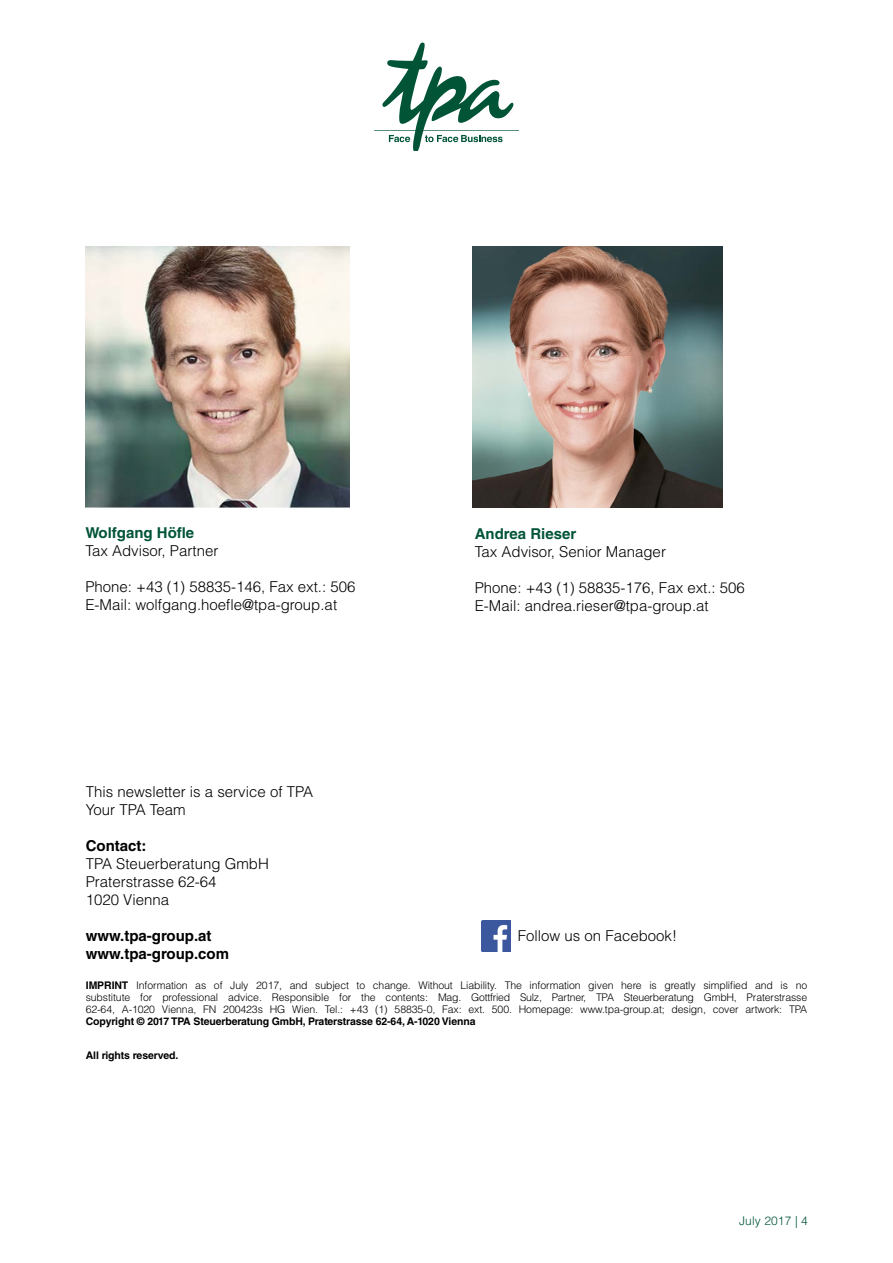
<style>
.page{position:relative;width:893px;height:1263px;background:#fff}
.page>*{position:absolute;margin:0;border:0;box-sizing:border-box;transform-origin:0 0}
.t1{font:300 15px/18px "Helvetica LT Std";color:#000}
.t2{font:700 15px "Helvetica LT Std";color:#000}
.t3{font:700 15px "Helvetica LT Std";color:#025437}
.t4{font:300 12px "Helvetica LT Std";letter-spacing:.01em;color:#025437}
.t5{font:300 10.5px/12px "Helvetica LT Std";letter-spacing:-.01em;color:#000;text-align:justify}
.t6{font:700 10.5px "Helvetica LT Std";letter-spacing:-.01em;color:#000}
.s1{font-weight:700}
</style>
<div class="page">
<svg style="left:374px;top:43px;width:145px;height:108px"></svg>
<img style="left:482px;top:921px;width:29px;height:30px">
<img style="left:85px;top:246px;width:264px;height:262px">
<img style="left:472px;top:246px;width:250px;height:262px">
<h1 class="t3" style="left:85px;top:524px;width:110px">Wolfgang Höfle</h1>
<h1 class="t1" style="left:85px;top:542px;width:135px">Tax Advisor, Partner</h1>
<h1 class="t1" style="left:85px;top:578px;width:272px">Phone: +43 (1) 58835-146, Fax ext.: 506<br>E-Mail: wolfgang.hoefle@tpa-group.at</h1>
<h1 class="t3" style="left:475px;top:525px;width:103px">Andrea Rieser</h1>
<h1 class="t1" style="left:475px;top:543px;width:193px">Tax Advisor, Senior Manager</h1>
<h1 class="t1" style="left:475px;top:579px;width:272px">Phone: +43 (1) 58835-176, Fax ext.: 506<br>E-Mail: andrea.rieser@tpa-group.at</h1>
<h1 class="t1" style="left:86px;top:782px;width:229px">This newsletter is a service of TPA<br>Your TPA Team</h1>
<h1 class="t2" style="left:86px;top:837px;width:62px">Contact:</h1>
<h1 class="t1" style="left:86px;top:854px;width:185px">TPA Steuerberatung GmbH<br>Praterstrasse 62-64<br>1020 Vienna</h1>
<h1 class="t2" style="left:86px;top:927px;width:127px">www.tpa-group.at</h1>
<h1 class="t1" style="left:518px;top:926px;width:161px">Follow us on Facebook!</h1>
<h1 class="t2" style="left:86px;top:945px;width:145px">www.tpa-group.com</h1>
<p class="t5" style="left:86px;top:979px;width:723px"><span class="s1">IMPRINT</span> Information as of July 2017, and subject to change. Without Liability. The information given here is greatly simplified and is no substitute for professional advice. Responsible for the contents: Mag. Gottfried Sulz, Partner, TPA Steuerberatung GmbH, Praterstrasse 62-64, A-1020 Vienna, FN 200423s HG Wien. Tel.: +43 (1) 58835-0, Fax: ext. 500. Homepage: www.tpa-group.at; design, cover artwork: TPA</p>
<p class="t6" style="left:86px;top:1015px;width:391px">Copyright © 2017 TPA Steuerberatung GmbH, Praterstrasse 62-64, A-1020 Vienna</p>
<p class="t6" style="left:86px;top:1048px;width:94px">All rights reserved.</p>
<p class="t4" style="left:739px;top:1213px;width:70px">July 2017 | 4</p>
</div>
